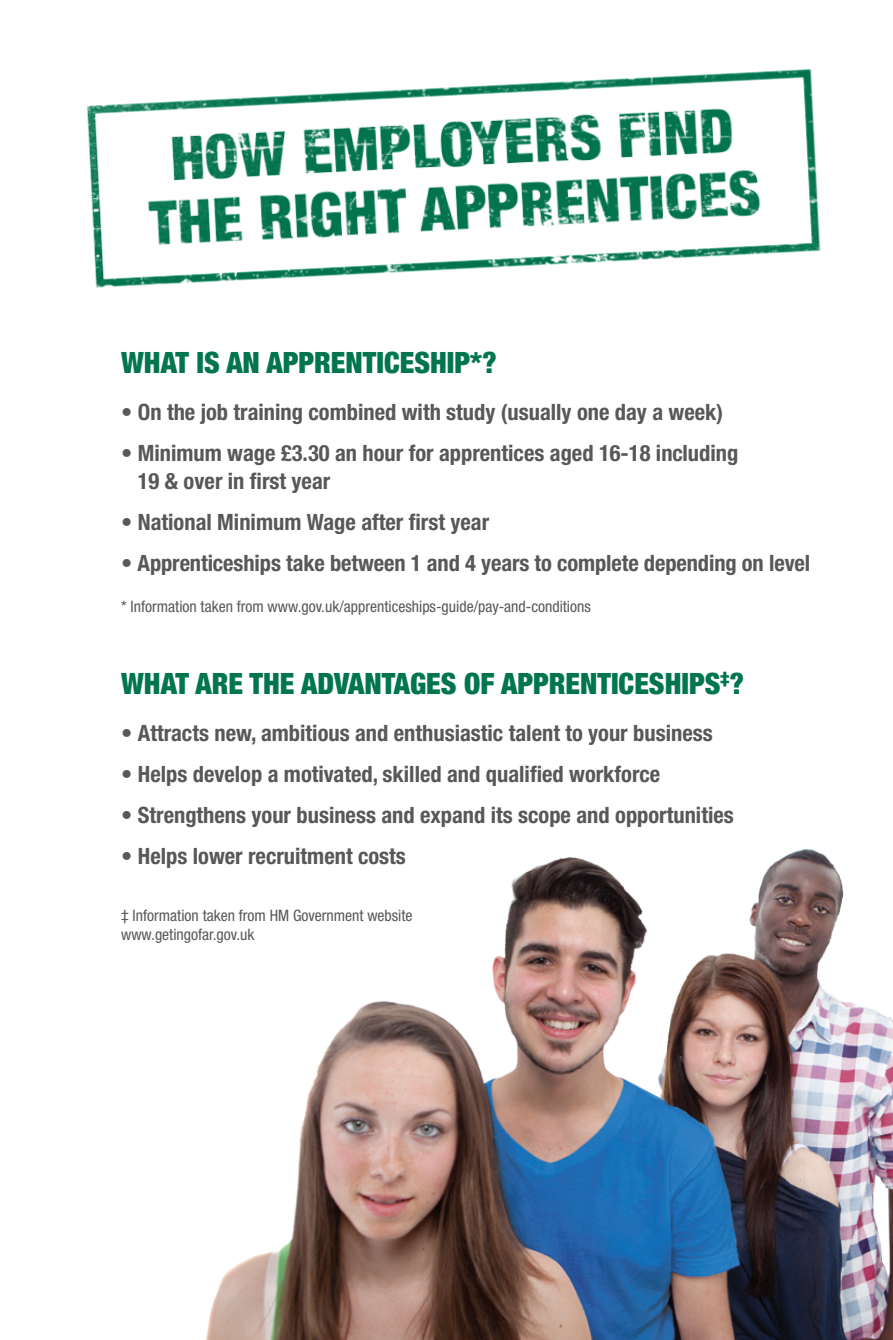
<style>
.page{position:relative;width:893px;height:1340px;background:#fff}
.page>*{position:absolute;margin:0;border:0;box-sizing:border-box;transform-origin:0 0}
.t1{font:900 condensed 29.25px "Helvetica Neue";color:#00754f}
.t2{font:700 condensed 22.5px/28.1px "Helvetica Neue LT";color:#57585a}
.t3{font:condensed 15.75px/19.1px "Helvetica Neue LT";color:#57585a}
</style>
<div class="page">
<img style="left:206px;top:849px;width:687px;height:490px">
<img style="left:86px;top:69px;width:735px;height:219px">
<h1 class="t1" style="left:121px;top:338px;width:377px">WHAT IS AN APPRENTICESHIP*?</h1>
<p class="t2" style="left:121px;top:398px;width:603px">• On the job training combined with study (usually one day a week)</p>
<p class="t2" style="left:138px;top:439px;width:602px;text-indent:-17px">• Minimum wage £3.30 an hour for apprentices aged 16-18 including<br>19 &amp; over in first year</p>
<p class="t2" style="left:121px;top:508px;width:369px">• National Minimum Wage after first year</p>
<p class="t2" style="left:121px;top:549px;width:690px">• Apprenticeships take between 1 and 4 years to complete depending on level</p>
<p class="t3" style="left:121px;top:597px;width:471px">* Information taken from www.gov.uk/apprenticeships-guide/pay-and-conditions</p>
<h1 class="t1" style="left:121px;top:659px;width:624px">WHAT ARE THE ADVANTAGES OF APPRENTICESHIPS<sup>‡</sup>?</h1>
<p class="t2" style="left:121px;top:718px;width:593px">• Attracts new, ambitious and enthusiastic talent to your business</p>
<p class="t2" style="left:121px;top:759px;width:541px">• Helps develop a motivated, skilled and qualified workforce</p>
<p class="t2" style="left:121px;top:800px;width:614px">• Strengthens your business and expand its scope and opportunities</p>
<p class="t2" style="left:121px;top:841px;width:286px">• Helps lower recruitment costs</p>
<p class="t3" style="left:121px;top:906px;width:293px">‡ Information taken from HM Government website www.getingofar.gov.uk</p>
</div>
